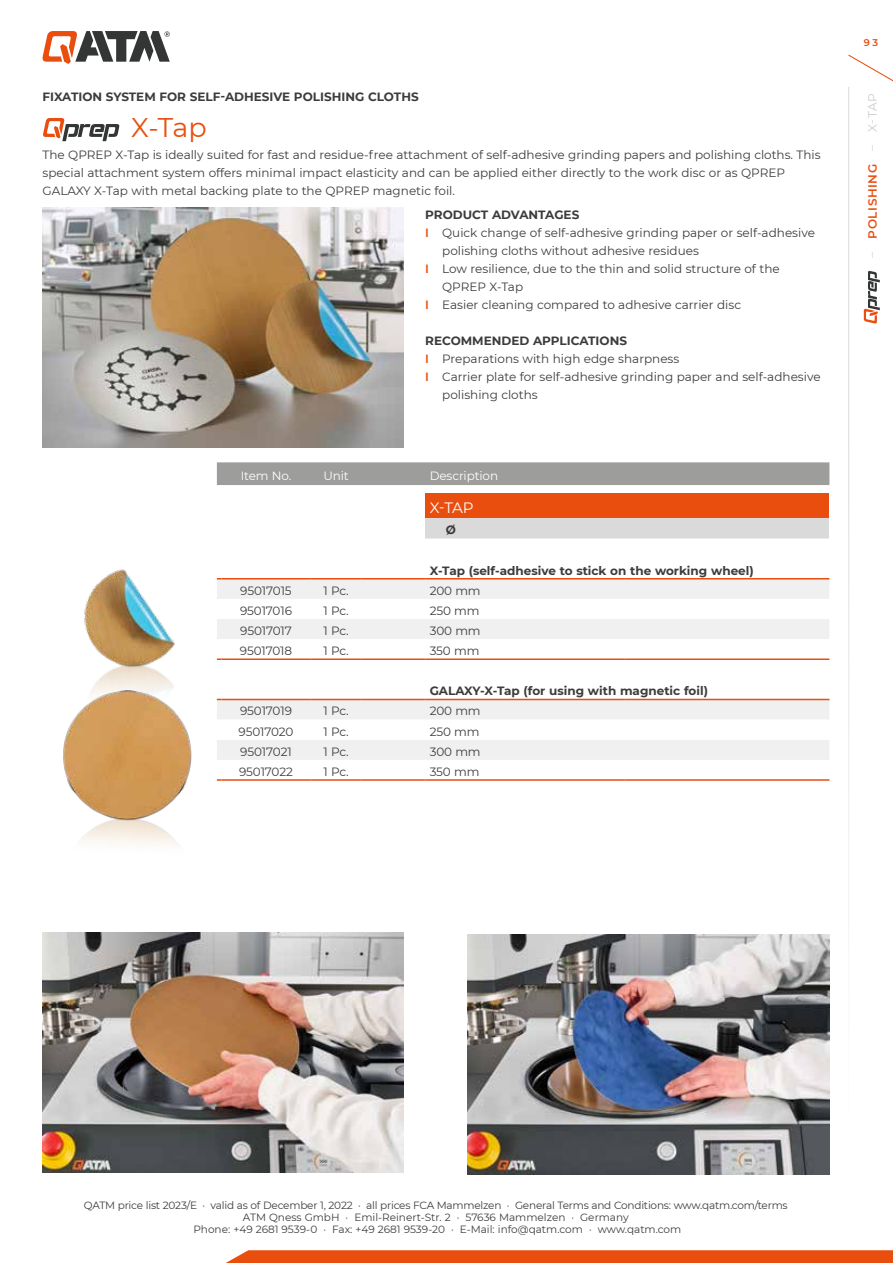
<style>
.page{position:relative;width:893px;height:1263px;background:#fff}
.page>*{position:absolute;margin:0;border:0;box-sizing:border-box;transform-origin:0 0}
.t1{font:27px "Montserrat";color:#e94e0f}
.t2{font:15px "Montserrat";color:#fff}
.t3{font:12px/18px "Montserrat";color:#3c3c3b}
.t4{font:700 12px "Montserrat";color:#3c3c3b}
.t5{font:12px "Montserrat";letter-spacing:-.01em;color:#fff}
.t6{font:600 12px "Montserrat";letter-spacing:.05em;color:#e94e0f}
.t7{font:10.5px/12px "Montserrat";letter-spacing:-.02em;color:#3c3c3b;text-align:center}
.t8{font:600 9.75px "Montserrat";color:#e94e0f}
.s1{font-weight:600;color:#e94e0f}
.s2{font-weight:400;color:#ccc}
</style>
<div class="page">
<svg style="left:43px;top:31px;width:127px;height:33px"></svg>
<svg style="left:226px;top:1250px;width:667px;height:13px"></svg>
<svg style="left:848px;top:54px;width:45px;height:28px"></svg>
<hr style="left:848px;top:87px;width:1px;height:354px;background:#3c3c3b">
<hr style="left:848px;top:441px;width:1px;height:717px;background:#3c3c3b">
<svg style="left:43px;top:118px;width:76px;height:23px"></svg>
<div style="left:217px;top:462px;width:612px;height:23px;background:#9d9d9c"></div>
<div style="left:425px;top:493px;width:404px;height:25px;background:#e94e0f"></div>
<div style="left:425px;top:518px;width:404px;height:20px;background:#dadada"></div>
<svg style="left:425px;top:538px;width:404px;height:1px"></svg>
<div style="left:217px;top:579px;width:612px;height:20px;background:#f0f0f0"></div>
<svg style="left:217px;top:619px;width:612px;height:141px"></svg>
<hr style="left:221px;top:779px;width:90px;height:2px;background:#e94e0f">
<hr style="left:311px;top:779px;width:51px;height:2px;background:#e94e0f">
<hr style="left:362px;top:779px;width:63px;height:2px;background:#e94e0f">
<hr style="left:425px;top:779px;width:200px;height:2px;background:#e94e0f">
<hr style="left:625px;top:779px;width:204px;height:2px;background:#e94e0f">
<hr style="left:221px;top:699px;width:90px;height:1px;background:#e94e0f">
<hr style="left:311px;top:699px;width:51px;height:1px;background:#e94e0f">
<hr style="left:362px;top:699px;width:63px;height:1px;background:#e94e0f">
<hr style="left:425px;top:699px;width:200px;height:1px;background:#e94e0f">
<hr style="left:625px;top:699px;width:204px;height:1px;background:#e94e0f">
<hr style="left:221px;top:578px;width:90px;height:1px;background:#e94e0f">
<hr style="left:311px;top:578px;width:51px;height:1px;background:#e94e0f">
<hr style="left:362px;top:578px;width:63px;height:1px;background:#e94e0f">
<hr style="left:425px;top:578px;width:200px;height:1px;background:#e94e0f">
<hr style="left:625px;top:578px;width:204px;height:1px;background:#e94e0f">
<hr style="left:221px;top:658px;width:90px;height:2px;background:#e94e0f">
<hr style="left:311px;top:658px;width:51px;height:2px;background:#e94e0f">
<hr style="left:362px;top:658px;width:63px;height:2px;background:#e94e0f">
<hr style="left:425px;top:658px;width:200px;height:2px;background:#e94e0f">
<hr style="left:625px;top:658px;width:204px;height:2px;background:#e94e0f">
<img style="left:43px;top:207px;width:361px;height:241px">
<svg style="left:864px;top:271px;width:16px;height:53px"></svg>
<img style="left:84px;top:569px;width:91px;height:109px">
<img style="left:63px;top:678px;width:129px;height:167px">
<img style="left:43px;top:932px;width:361px;height:240px">
<img style="left:468px;top:934px;width:361px;height:240px">
<p class="t4" style="left:43px;top:88px;width:378px">FIXATION SYSTEM FOR SELF-ADHESIVE POLISHING CLOTHS</p>
<h1 class="t1" style="left:131px;top:109px;width:77px">X-Tap</h1>
<p class="t3" style="left:43px;top:145px;width:780px">The QPREP X-Tap is ideally suited for fast and residue-free attachment of self-adhesive grinding papers and polishing cloths. This special attachment system offers minimal impact elasticity and can be applied either directly to the work disc or as QPREP<br>GALAXY X-Tap with metal backing plate to the QPREP magnetic foil.</p>
<p class="t4" style="left:425px;top:206px;width:156px">PRODUCT ADVANTAGES</p>
<p class="t3" style="left:425px;top:223px;width:391px"><span class="s1">I</span> Quick change of self-adhesive grinding paper or self-adhesive</p>
<p class="t3" style="left:442px;top:241px;width:258px">polishing cloths without adhesive residues</p>
<p class="t3" style="left:425px;top:259px;width:356px"><span class="s1">I</span> Low resilience, due to the thin and solid structure of the</p>
<p class="t3" style="left:442px;top:277px;width:82px">QPREP X-Tap</p>
<p class="t3" style="left:425px;top:295px;width:317px"><span class="s1">I</span> Easier cleaning compared to adhesive carrier disc</p>
<p class="t4" style="left:425px;top:332px;width:203px">RECOMMENDED APPLICATIONS</p>
<p class="t3" style="left:425px;top:349px;width:256px"><span class="s1">I</span> Preparations with high edge sharpness</p>
<p class="t3" style="left:425px;top:367px;width:397px"><span class="s1">I</span> Carrier plate for self-adhesive grinding paper and self-adhesive</p>
<p class="t3" style="left:442px;top:385px;width:97px">polishing cloths</p>
<p class="t5" style="left:241px;top:467px;width:52px">Item No.</p>
<p class="t5" style="left:323px;top:467px;width:27px">Unit</p>
<p class="t5" style="left:430px;top:467px;width:70px">Description</p>
<p class="t2" style="left:430px;top:497px;width:45px">X-TAP</p>
<p class="t4" style="left:446px;top:521px;width:12px">Ø</p>
<p class="t4" style="left:430px;top:562px;width:325px">X-Tap (self-adhesive to stick on the working wheel)</p>
<p class="t3" style="left:240px;top:581px;width:53px">95017015</p>
<p class="t3" style="left:323px;top:581px;width:27px">1 Pc.</p>
<p class="t3" style="left:430px;top:581px;width:52px">200 mm</p>
<p class="t3" style="left:240px;top:601px;width:53px">95017016</p>
<p class="t3" style="left:323px;top:601px;width:27px">1 Pc.</p>
<p class="t3" style="left:430px;top:601px;width:51px">250 mm</p>
<p class="t3" style="left:240px;top:621px;width:53px">95017017</p>
<p class="t3" style="left:323px;top:621px;width:27px">1 Pc.</p>
<p class="t3" style="left:430px;top:621px;width:52px">300 mm</p>
<p class="t3" style="left:240px;top:641px;width:54px">95017018</p>
<p class="t3" style="left:323px;top:641px;width:27px">1 Pc.</p>
<p class="t3" style="left:430px;top:641px;width:51px">350 mm</p>
<p class="t4" style="left:430px;top:682px;width:280px">GALAXY-X-Tap (for using with magnetic foil)</p>
<p class="t3" style="left:240px;top:702px;width:53px">95017019</p>
<p class="t3" style="left:323px;top:702px;width:27px">1 Pc.</p>
<p class="t3" style="left:430px;top:702px;width:52px">200 mm</p>
<p class="t3" style="left:239px;top:722px;width:56px">95017020</p>
<p class="t3" style="left:323px;top:722px;width:27px">1 Pc.</p>
<p class="t3" style="left:430px;top:722px;width:51px">250 mm</p>
<p class="t3" style="left:240px;top:742px;width:53px">95017021</p>
<p class="t3" style="left:323px;top:742px;width:27px">1 Pc.</p>
<p class="t3" style="left:430px;top:742px;width:52px">300 mm</p>
<p class="t3" style="left:239px;top:762px;width:55px">95017022</p>
<p class="t3" style="left:323px;top:762px;width:27px">1 Pc.</p>
<p class="t3" style="left:430px;top:762px;width:51px">350 mm</p>
<p class="t8" style="left:864px;top:36px;width:16px">9 3</p>
<p class="t6" style="left:864px;top:258px;width:166px;rotate:-90deg"><span class="s2">–</span> POLISHING <span class="s2">– X-TAP</span></p>
<p class="t7" style="left:84px;top:1199px;width:705px">QATM price list 2023/E · valid as of December 1, 2022 · all prices FCA Mammelzen · General Terms and Conditions: www.qatm.com/terms<br>ATM Qness GmbH · Emil-Reinert-Str. 2 · 57636 Mammelzen · Germany<br>Phone: +49 2681 9539-0 · Fax: +49 2681 9539-20 · E-Mail: info@qatm.com · www.qatm.com</p>
</div>
